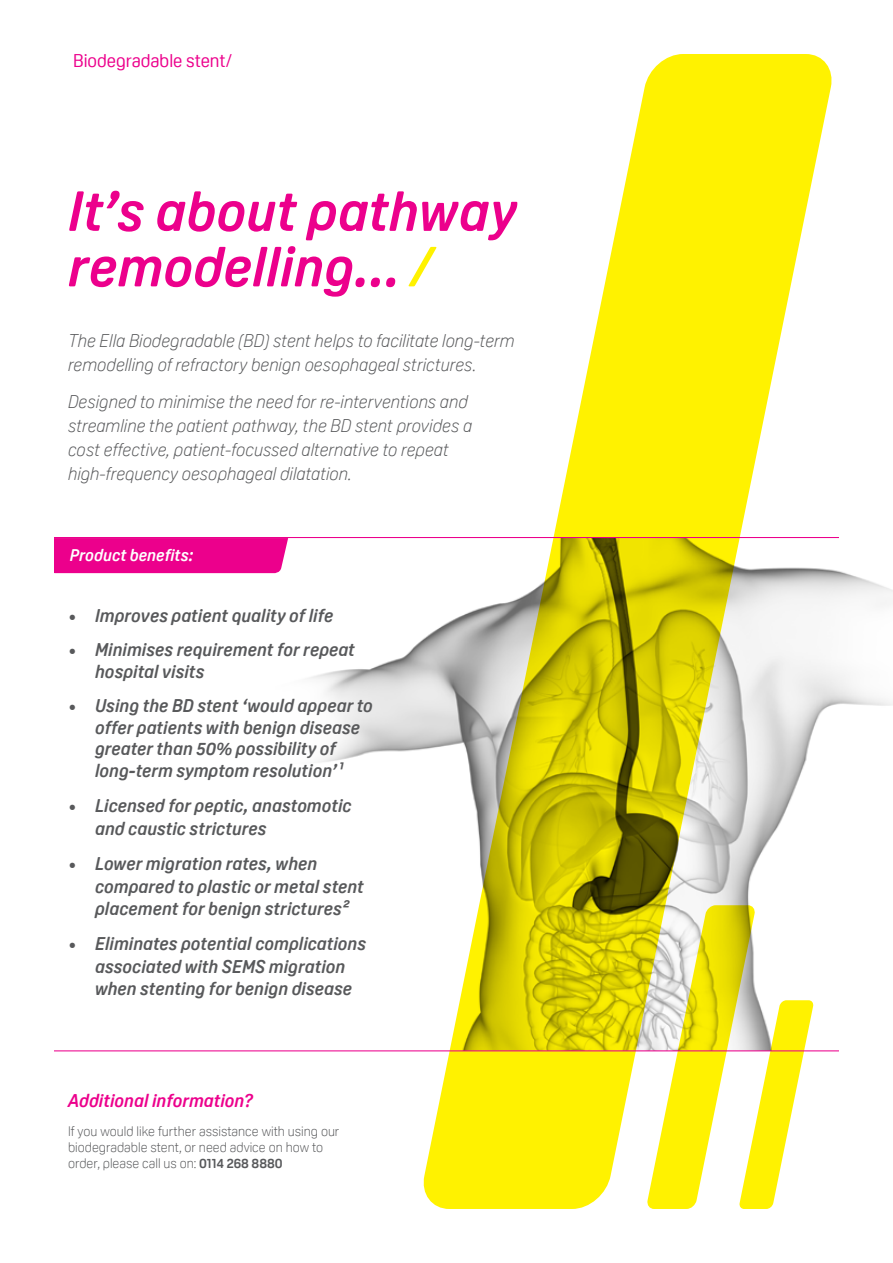
<style>
.page{position:relative;width:893px;height:1263px;background:#fff}
.page>*{position:absolute;margin:0;border:0;box-sizing:border-box;transform-origin:0 0}
.t1{font:italic 700 55.5px/55.5px "Oscine Trial";color:#ec008c}
.t2{font:italic 700 18px/22.5px "Oscine Trial";color:#58595b}
.t3{font:italic 300 18px/24px "Oscine Trial";color:#58595b}
.t4{font:italic 700 18px "Oscine Trial";color:#ec008c}
.t5{font:18px "Oscine Trial";color:#ec008c}
.t6{font:italic 700 16.5px "Oscine Trial";color:#fff}
.t7{font:300 13.5px/16.2px "Oscine Trial";color:#58595b}
.s1{color:#fff200}
.s2{font-weight:700}
</style>
<div class="page">
<img style="left:254px;top:538px;width:639px;height:225px">
<svg style="left:422px;top:54px;width:411px;height:1155px"></svg>
<svg style="left:647px;top:905px;width:167px;height:304px"></svg>
<div style="left:54px;top:538px;width:234px;height:35px;background:#ec008c"></div>
<hr style="left:54px;top:1050px;width:785px;height:1px;background:#ec008c">
<hr style="left:54px;top:537px;width:785px;height:1px;background:#ec008c">
<p class="t5" style="left:73px;top:50px;width:160px">Biodegradable stent/</p>
<h1 class="t1" style="left:68px;top:184px;width:450px">It’s about pathway remodelling... <span class="s1">/</span></h1>
<p class="t3" style="left:68px;top:328px;width:448px">The Ella Biodegradable (BD) stent helps to facilitate long-term remodelling of refractory benign oesophageal strictures.</p>
<p class="t3" style="left:68px;top:389px;width:406px">Designed to minimise the need for re-interventions and streamline the patient pathway, the BD stent provides a cost effective, patient-focussed alternative to repeat high-frequency oesophageal dilatation.</p>
<p class="t6" style="left:70px;top:545px;width:125px">Product benefits:</p>
<p class="t2" style="left:68px;top:604px;width:267px">• Improves patient quality of life</p>
<p class="t2" style="left:95px;top:639px;width:261px;line-height:21.6px;text-indent:-27px">• Minimises requirement for repeat hospital visits</p>
<p class="t2" style="left:95px;top:695px;width:279px;line-height:21.6px;text-indent:-27px">• Using the BD stent ‘would appear to offer patients with benign disease greater than 50% possibility of long-term symptom resolution’¹</p>
<p class="t2" style="left:95px;top:795px;width:258px;text-indent:-27px">• Licensed for peptic, anastomotic and caustic strictures</p>
<p class="t2" style="left:95px;top:852px;width:270px;text-indent:-27px">• Lower migration rates, when compared to plastic or metal stent placement for benign strictures²</p>
<p class="t2" style="left:95px;top:933px;width:273px;text-indent:-27px">• Eliminates potential complications associated with SEMS migration when stenting for benign disease</p>
<p class="t4" style="left:68px;top:1090px;width:187px">Additional information?</p>
<p class="t7" style="left:68px;top:1123px;width:273px">If you would like further assistance with using our biodegradable stent, or need advice on how to order, please call us on: <span class="s2">0114 268 8880</span></p>
</div>
